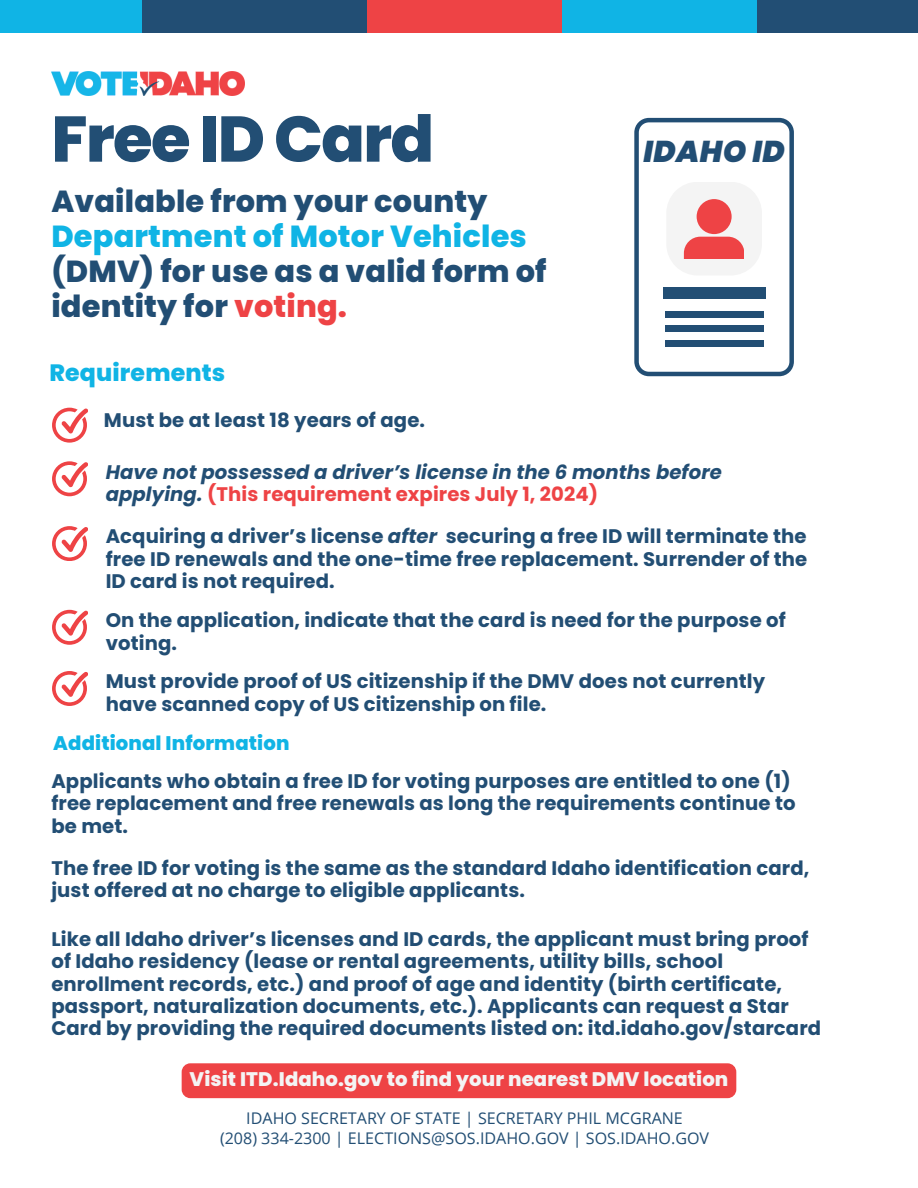
<style>
.page{position:relative;width:918px;height:1188px;background:#fff}
.page>*{position:absolute;margin:0;border:0;box-sizing:border-box;transform-origin:0 0}
.t1{font:800 64.35px "Poppins";letter-spacing:-.025em;color:#224e74}
.t2{font:800 30.45px/34.8px "Poppins";letter-spacing:.005em;color:#224e74}
.t3{font:italic 900 30px "Poppins";letter-spacing:.01em;color:#224e74}
.t4{font:800 23.7px "Poppins";letter-spacing:.005em;color:#10b4e5}
.t5{font:700 19.65px/22.4px "Poppins";letter-spacing:.005em;color:#224e74}
.t6{font:italic 700 19.65px/22.5px "Poppins";letter-spacing:.005em;color:#224e74}
.t7{font:800 19.65px "Poppins";letter-spacing:.005em;color:#f4f4f4}
.t8{font:800 19.65px "Poppins";letter-spacing:.005em;color:#10b4e5}
.t9{font:16.05px "Open Sans";color:#224e74}
.s1{color:#10b4e5}
.s2{color:#ee4345}
.s3{font-style:normal;color:#ee4345}
.s4{font-style:italic}
</style>
<div class="page">
<div style="left:0;top:0;width:147px;height:33px;background:#10b4e5"></div>
<div style="left:142px;top:0;width:225px;height:33px;background:#224e74"></div>
<div style="left:367px;top:0;width:195px;height:33px;background:#ee4345"></div>
<div style="left:714px;top:0;width:204px;height:33px;background:#224e74"></div>
<div style="left:562px;top:0;width:194px;height:33px;background:#10b4e5"></div>
<svg style="left:52px;top:408px;width:36px;height:35px"></svg>
<svg style="left:52px;top:461px;width:36px;height:35px"></svg>
<svg style="left:52px;top:526px;width:36px;height:35px"></svg>
<svg style="left:52px;top:610px;width:36px;height:35px"></svg>
<svg style="left:52px;top:671px;width:36px;height:35px"></svg>
<img style="left:51px;top:71px;width:194px;height:25px">
<svg style="left:634px;top:118px;width:160px;height:258px"></svg>
<div style="left:663px;top:288px;width:102px;height:11px;background:#224e74"></div>
<div style="left:665px;top:326px;width:99px;height:6px;background:#224e74"></div>
<div style="left:665px;top:340px;width:99px;height:6px;background:#224e74"></div>
<div style="left:665px;top:311px;width:99px;height:6px;background:#224e74"></div>
<div style="left:182px;top:1063px;width:554px;height:35px;background:#ee4345;border-radius:9px"></div>
<p class="t1" style="left:51px;top:94px;width:384px">Free ID Card</p>
<h1 class="t2" style="left:51px;top:184px;width:497px">Available from your county<br><span class="s1">Department of Motor Vehicles </span>(DMV) for use as a valid form of identity for <span class="s2">voting.</span></h1>
<p class="t4" style="left:50px;top:356px;width:177px">Requirements</p>
<h5 class="t3" style="left:644px;top:130px;width:143px">IDAHO ID</h5>
<h2 class="t5" style="left:104px;top:409px;width:323px">Must be at least 18 years of age.</h2>
<h3 class="t6" style="left:106px;top:461px;width:618px">Have not possessed a driver’s license in the 6 months before applying. <span class="s3">(This requirement expires July 1, 2024)</span></h3>
<p class="t5" style="left:106px;top:525px;width:703px;text-align:justify">Acquiring a driver’s license <span class="s4">after</span> securing a free ID will terminate the free ID renewals and the one-time free replacement. Surrender of the ID card is not required.</p>
<h4 class="t5" style="left:106px;top:609px;width:682px">On the application, indicate that the card is need for the purpose of voting.</h4>
<p class="t5" style="left:106px;top:670px;width:661px">Must provide proof of US citizenship if the DMV does not currently have scanned copy of US citizenship on file.</p>
<h5 class="t8" style="left:53px;top:729px;width:238px">Additional Information</h5>
<h5 class="t5" style="left:51px;top:770px;width:746px">Applicants who obtain a free ID for voting purposes are entitled to one (1) free replacement and free renewals as long the requirements continue to be met.</h5>
<p class="t5" style="left:51px;top:857px;width:760px">The free ID for voting is the same as the standard Idaho identification card, just offered at no charge to eligible applicants.</p>
<h5 class="t5" style="left:51px;top:928px;width:771px">Like all Idaho driver’s licenses and ID cards, the applicant must bring proof of Idaho residency (lease or rental agreements, utility bills, school enrollment records, etc.) and proof of age and identity (birth certificate, passport, naturalization documents, etc.). Applicants can request a Star Card by providing the required documents listed on: itd.idaho.gov/starcard</h5>
<h5 class="t7" style="left:190px;top:1066px;width:540px">Visit ITD.Idaho.gov to find your nearest DMV location</h5>
<p class="t9" style="left:246px;top:1107px;width:438px">IDAHO SECRETARY OF STATE | SECRETARY PHIL MCGRANE</p>
<h5 class="t9" style="left:220px;top:1126px;width:491px">(208) 334-2300 | ELECTIONS@SOS.IDAHO.GOV | SOS.IDAHO.GOV</h5>
</div>
